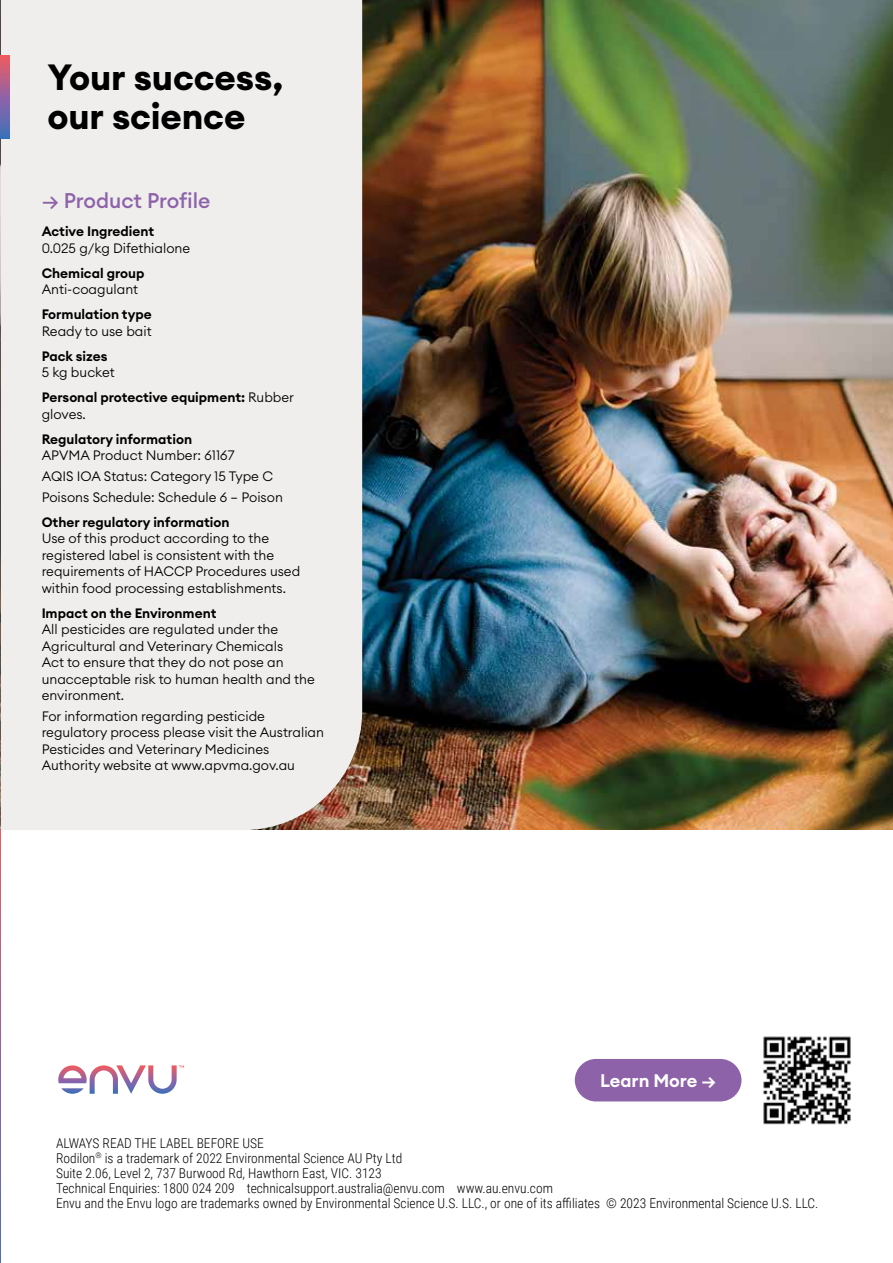
<style>
.page{position:relative;width:893px;height:1263px;background:#fff}
.page>*{position:absolute;margin:0;border:0;box-sizing:border-box;transform-origin:0 0}
.t1{font:700 36px/39.6px "Euclid Circular A";letter-spacing:-.005em;color:#000}
.t2{font:500 21px "Euclid Circular A";letter-spacing:-.005em;color:#8d62a9}
.t3{font:600 18px "Euclid Circular A";color:#fff}
.t4{font:300 13.5px/16.5px "Euclid Circular A";color:#000}
.t5{font:300 13.5px/15px "Roboto Condensed";color:#000}
.t6{font:600 13.5px/25px "Euclid Circular A";color:#000}
.s1{font-weight:300}
</style>
<div class="page">
<img style="left:362px;top:0;width:531px;height:829px">
<div style="left:1px;top:0;width:361px;height:830px;background:#efeeed"></div>
<img style="left:763px;top:1036px;width:88px;height:89px">
<div style="left:575px;top:1059px;width:166px;height:42px;background:#8d62a9;border-radius:21px"></div>
<svg style="left:0;top:830px;width:1px;height:433px"></svg>
<svg style="left:1px;top:55px;width:8px;height:84px"></svg>
<svg style="left:58px;top:1065px;width:126px;height:29px"></svg>
<h1 class="t1" style="left:48px;top:58px;width:237px">Your success, our science</h1>
<h2 class="t2" style="left:42px;top:187px;width:170px">→ Product Profile</h2>
<p class="t6" style="left:42px;top:219px;width:114px">Active Ingredient</p>
<p class="t4" style="left:42px;top:239px;width:150px">0.025 g/kg Difethialone</p>
<p class="t6" style="left:42px;top:260px;width:104px">Chemical group</p>
<p class="t4" style="left:42px;top:281px;width:98px">Anti-coagulant</p>
<p class="t6" style="left:42px;top:302px;width:112px">Formulation type</p>
<p class="t4" style="left:42px;top:322px;width:112px">Ready to use bait</p>
<p class="t6" style="left:42px;top:343px;width:67px">Pack sizes</p>
<p class="t6" style="left:42px;top:360px;width:254px"><span class="s1">5 kg bucket<br></span>Personal protective equipment: <span class="s1">Rubber</span></p>
<p class="t4" style="left:42px;top:405px;width:46px">gloves.</p>
<p class="t6" style="left:42px;top:426px;width:152px">Regulatory information</p>
<p class="t4" style="left:42px;top:445px;width:243px;line-height:20.7px">APVMA Product Number: 61167<br>AQIS IOA Status: Category 15 Type C<br>Poisons Schedule: Schedule 6 – Poison</p>
<p class="t6" style="left:42px;top:509px;width:189px">Other regulatory information</p>
<p class="t4" style="left:42px;top:530px;width:260px">Use of this product according to the registered label is consistent with the requirements of HACCP Procedures used within food processing establishments.</p>
<p class="t6" style="left:42px;top:600px;width:176px">Impact on the Environment</p>
<p class="t4" style="left:42px;top:621px;width:275px">All pesticides are regulated under the Agricultural and Veterinary Chemicals<br>Act to ensure that they do not pose an unacceptable risk to human health and the environment.</p>
<p class="t4" style="left:42px;top:708px;width:284px">For information regarding pesticide regulatory process please visit the Australian Pesticides and Veterinary Medicines Authority website at www.apvma.gov.au</p>
<h3 class="t3" style="left:600px;top:1069px;width:118px">Learn More →</h3>
<p class="t5" style="left:56px;top:1135px;width:764px">ALWAYS READ THE LABEL BEFORE USE<br>Rodilon<sup>®</sup> is a trademark of 2022 Environmental Science AU Pty Ltd<br>Suite 2.06, Level 2, 737 Burwood Rd, Hawthorn East, VIC. 3123<br>Technical Enquiries: 1800 024 209 technicalsupport.australia@envu.com www.au.envu.com<br>Envu and the Envu logo are trademarks owned by Environmental Science U.S. LLC., or one of its affiliates © 2023 Environmental Science U.S. LLC.</p>
</div>
